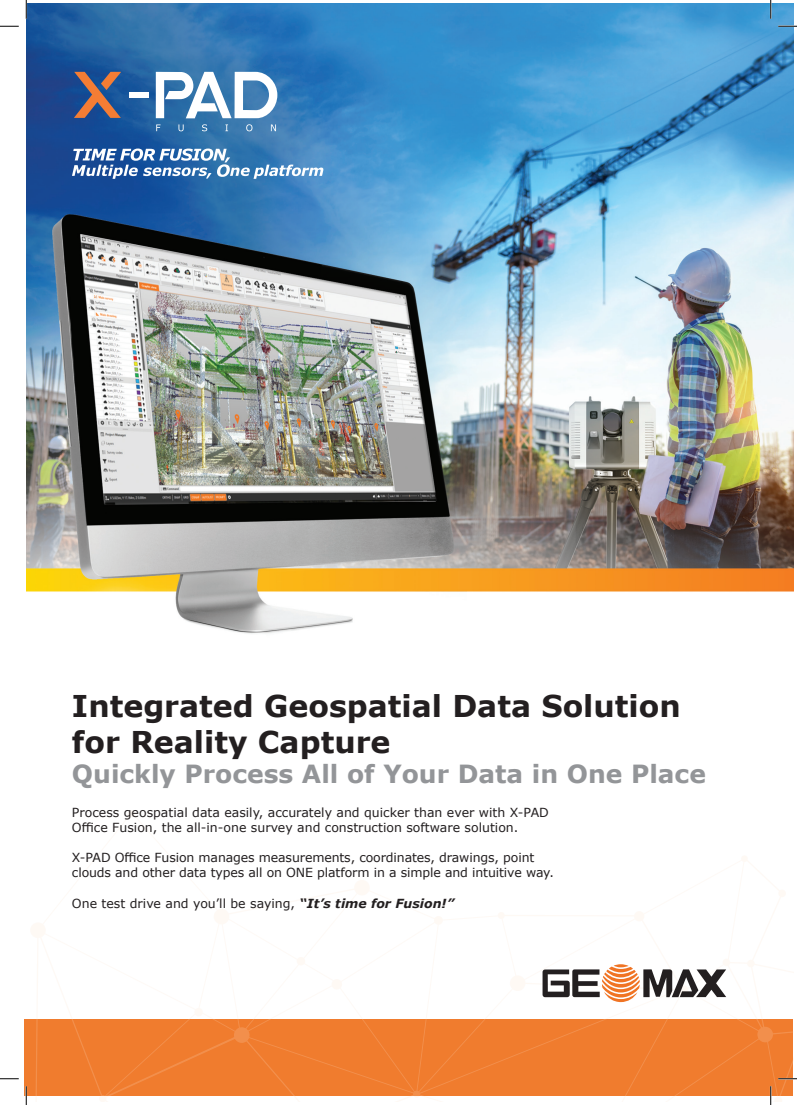
<style>
.page{position:relative;width:797px;height:1105px;background:#fff}
.page>*{position:absolute;margin:0;border:0;box-sizing:border-box;transform-origin:0 0}
.t1{font:700 30px/36px "Verdana";color:#231f20}
.t2{font:700 25px "Verdana";color:#939598}
.t3{font:12.5px/15px "Verdana";color:#231f20}
.s1{font-weight:700;font-style:italic}
</style>
<div class="page">
<img style="left:26px;top:4px;width:767px;height:630px">
<svg style="left:30px;top:811px;width:763px;height:290px"></svg>
<svg style="left:74px;top:72px;width:47px;height:46px;background:#6d606f"></svg>
<div style="left:129px;top:92px;width:20px;height:6px;background:#fff"></div>
<svg style="left:156px;top:72px;width:121px;height:59px"></svg>
<svg style="left:72px;top:149px;width:251px;height:30px"></svg>
<hr style="left:613px;top:964px;width:15px;height:3px;background:#f07424;border-radius:50%">
<svg style="left:542px;top:966px;width:184px;height:36px"></svg>
<svg style="left:0;top:25px;width:19px;height:2px"></svg>
<svg style="left:778px;top:25px;width:19px;height:2px"></svg>
<svg style="left:0;top:1078px;width:19px;height:1px"></svg>
<svg style="left:778px;top:1078px;width:19px;height:1px"></svg>
<svg style="left:25px;top:0;width:2px;height:19px"></svg>
<svg style="left:25px;top:1086px;width:2px;height:19px"></svg>
<svg style="left:770px;top:0;width:1px;height:19px"></svg>
<svg style="left:770px;top:1086px;width:1px;height:19px"></svg>
<p class="t1" style="left:72px;top:688px;width:610px">Integrated Geospatial Data Solution for Reality Capture</p>
<p class="t2" style="left:72px;top:757px;width:635px">Quickly Process All of Your Data in One Place</p>
<p class="t3" style="left:72px;top:805px;width:478px">Process geospatial data easily, accurately and quicker than ever with X-PAD<br>Office Fusion, the all-in-one survey and construction software solution.</p>
<p class="t3" style="left:72px;top:850px;width:483px">X-PAD Office Fusion manages measurements, coordinates, drawings, point clouds and other data types all on ONE platform in a simple and intuitive way.</p>
<p class="t3" style="left:72px;top:895px;width:383px">One test drive and you’ll be saying, <span class="s1">“It’s time for Fusion!”</span></p>
</div>
